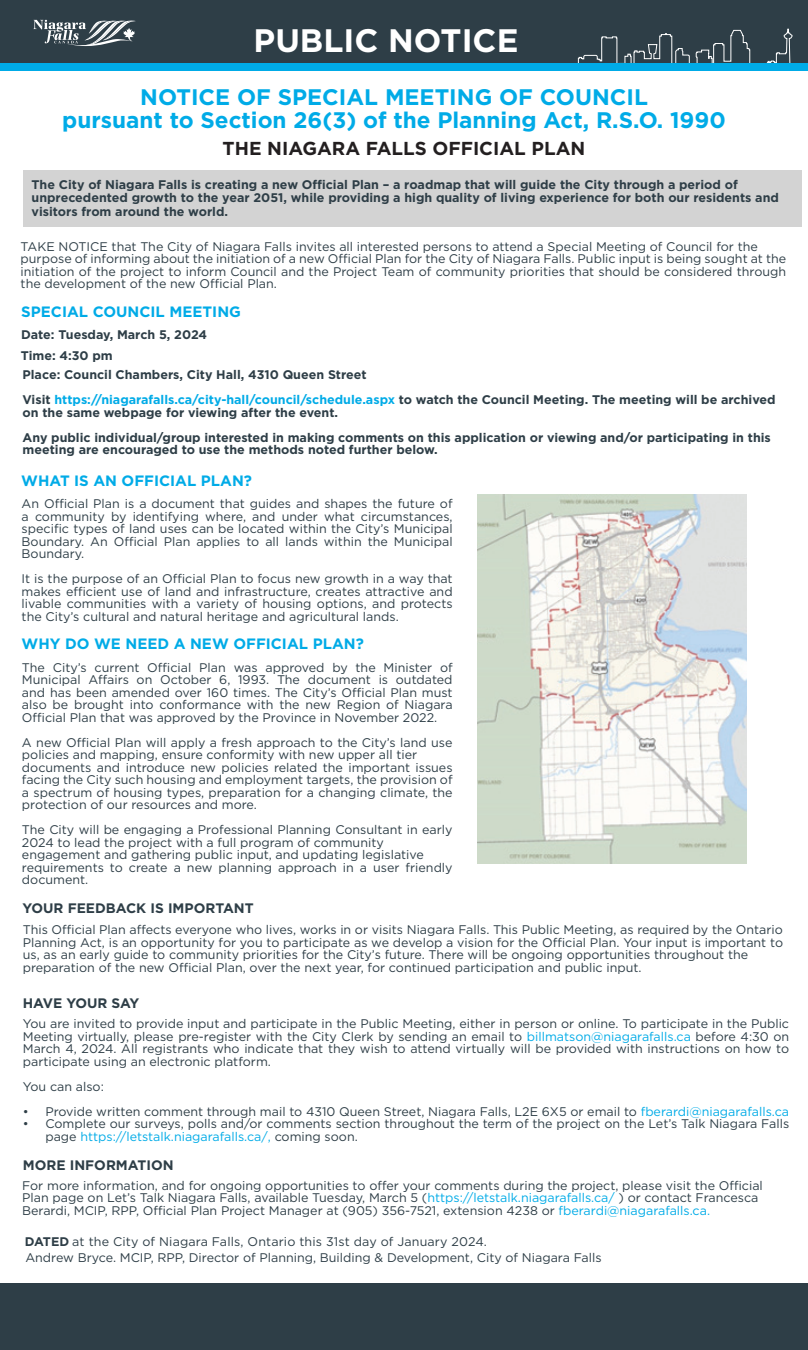
<style>
.page{position:relative;width:808px;height:1350px;background:#fff}
.page>*{position:absolute;margin:0;border:0;box-sizing:border-box;transform-origin:0 0}
.t1{font:700 32.5px "Gotham";color:#fff}
.t2{font:700 22.5px/22.5px "Gotham";color:#00abe7;text-align:center}
.t3{font:700 18.75px "Gotham";color:#231f20}
.t4{font:700 15px "Gotham";color:#00abe7}
.t5{font:700 13.75px "Gotham";color:#2e3e47}
.t6{font:12.5px/12.5px "Gotham";color:#2e3e47}
.t7{font:700 12.5px/13.8px "Gotham";color:#2e3e47}
.s1{color:#00abe7}
.s2{font-weight:700}
</style>
<div class="page">
<div style="left:23px;top:170px;width:779px;height:57px;background:#d3d3d3"></div>
<div style="left:0;top:0;width:807px;height:67px;background:#2e3e47"></div>
<svg style="left:577px;top:28px;width:215px;height:43px"></svg>
<div style="left:0;top:63px;width:807px;height:7px;background:#00abe7"></div>
<svg style="left:33px;top:20px;width:103px;height:26px"></svg>
<div style="left:0;top:1283px;width:807px;height:67px;background:#2e3e47"></div>
<img style="left:477px;top:494px;width:269px;height:369px">
<h1 class="t1" style="left:253px;top:19px;width:266px">PUBLIC NOTICE</h1>
<h2 class="t2" style="left:62px;top:86px;width:665px">NOTICE OF SPECIAL MEETING OF COUNCIL<br>pursuant to Section 26(3) of the Planning Act, R.S.O. 1990</h2>
<h3 class="t3" style="left:222px;top:136px;width:364px">THE NIAGARA FALLS OFFICIAL PLAN</h3>
<p class="t7" style="left:32px;top:177px;width:748px">The City of Niagara Falls is creating a new Official Plan – a roadmap that will guide the City through a period of unprecedented growth to the year 2051, while providing a high quality of living experience for both our residents and visitors from around the world.</p>
<p class="t6" style="left:21px;top:240px;width:766px">TAKE NOTICE that The City of Niagara Falls invites all interested persons to attend a Special Meeting of Council for the purpose of informing about the initiation of a new Official Plan for the City of Niagara Falls. Public input is being sought at the initiation of the project to inform Council and the Project Team of community priorities that should be considered through the development of the new Official Plan.</p>
<p class="t4" style="left:21px;top:302px;width:221px">SPECIAL COUNCIL MEETING</p>
<p class="t7" style="left:21px;top:328px;width:187px">Date: Tuesday, March 5, 2024</p>
<p class="t7" style="left:21px;top:349px;width:94px">Time: 4:30 pm</p>
<p class="t7" style="left:22px;top:362px;width:754px;line-height:25px">Place: Council Chambers, City Hall, 4310 Queen Street<br>Visit <span class="s1">https://niagarafalls.ca/city-hall/council/schedule.aspx</span> to watch the Council Meeting. The meeting will be archived</p>
<p class="t7" style="left:22px;top:400px;width:749px;line-height:25px">on the same webpage for viewing after the event.<br>Any public individual/group interested in making comments on this application or viewing and/or participating in this</p>
<p class="t7" style="left:22px;top:443px;width:416px">meeting are encouraged to use the methods noted further below.</p>
<p class="t4" style="left:21px;top:470px;width:232px">WHAT IS AN OFFICIAL PLAN?</p>
<p class="t6" style="left:22px;top:497px;width:432px;text-align:justify">An Official Plan is a document that guides and shapes the future of a community by identifying where, and under what circumstances, specific types of land uses can be located within the City’s Municipal Boundary. An Official Plan applies to all lands within the Municipal Boundary.</p>
<p class="t6" style="left:22px;top:572px;width:432px;text-align:justify">It is the purpose of an Official Plan to focus new growth in a way that makes efficient use of land and infrastructure, creates attractive and livable communities with a variety of housing options, and protects the City’s cultural and natural heritage and agricultural lands.</p>
<p class="t4" style="left:22px;top:634px;width:343px">WHY DO WE NEED A NEW OFFICIAL PLAN?</p>
<p class="t6" style="left:22px;top:661px;width:432px;text-align:justify">The City’s current Official Plan was approved by the Minister of Municipal Affairs on October 6, 1993. The document is outdated and has been amended over 160 times. The City’s Official Plan must also be brought into conformance with the new Region of Niagara Official Plan that was approved by the Province in November 2022.</p>
<p class="t6" style="left:22px;top:736px;width:432px">A new Official Plan will apply a fresh approach to the City’s land use policies and mapping, ensure conformity with new upper all tier documents and introduce new policies related the important issues facing the City such housing and employment targets, the provision of a spectrum of housing types, preparation for a changing climate, the protection of our resources and more.</p>
<p class="t6" style="left:22px;top:823px;width:432px">The City will be engaging a Professional Planning Consultant in early 2024 to lead the project with a full program of community engagement and gathering public input, and updating legislative requirements to create a new planning approach in a user friendly document.</p>
<p class="t5" style="left:22px;top:899px;width:233px">YOUR FEEDBACK IS IMPORTANT</p>
<p class="t6" style="left:23px;top:923px;width:761px">This Official Plan affects everyone who lives, works in or visits Niagara Falls. This Public Meeting, as required by the Ontario Planning Act, is an opportunity for you to participate as we develop a vision for the Official Plan. Your input is important to us, as an early guide to community priorities for the City’s future. There will be ongoing opportunities throughout the preparation of the new Official Plan, over the next year, for continued participation and public input.</p>
<p class="t5" style="left:23px;top:994px;width:118px">HAVE YOUR SAY</p>
<p class="t6" style="left:23px;top:1017px;width:767px;text-align:justify">You are invited to provide input and participate in the Public Meeting, either in person or online. To participate in the Public Meeting virtually, please pre-register with the City Clerk by sending an email to <span class="s1">billmatson@niagarafalls.ca</span> before 4:30 on March 4, 2024. All registrants who indicate that they wish to attend virtually will be provided with instructions on how to participate using an electronic platform.</p>
<p class="t6" style="left:23px;top:1080px;width:82px">You can also:</p>
<p class="t6" style="left:23px;top:1105px;width:767px">• Provide written comment through mail to 4310 Queen Street, Niagara Falls, L2E 6X5 or email to <span class="s1">fberardi@niagarafalls.ca</span></p>
<p class="t6" style="left:45px;top:1117px;width:745px;text-indent:-22px">• Complete our surveys, polls and/or comments section throughout the term of the project on the Let’s Talk Niagara Falls page <span class="s1">https://letstalk.niagarafalls.ca/,</span> coming soon.</p>
<p class="t5" style="left:23px;top:1156px;width:152px">MORE INFORMATION</p>
<p class="t6" style="left:22px;top:1179px;width:742px">For more information, and for ongoing opportunities to offer your comments during the project, please visit the Official<br>Plan page on Let’s Talk Niagara Falls, available Tuesday, March 5 (<span class="s1">https://letstalk.niagarafalls.ca/</span> ) or contact Francesca<br>Berardi, MCIP, RPP, Official Plan Project Manager at (905) 356-7521, extension 4238 or <span class="s1">fberardi@niagarafalls.ca.</span></p>
<p class="t6" style="left:25px;top:1234px;width:578px;line-height:15.9px"><span class="s2">DATED</span> at the City of Niagara Falls, Ontario this 31st day of January 2024.<br>Andrew Bryce. MCIP, RPP, Director of Planning, Building &amp; Development, City of Niagara Falls</p>
</div>
